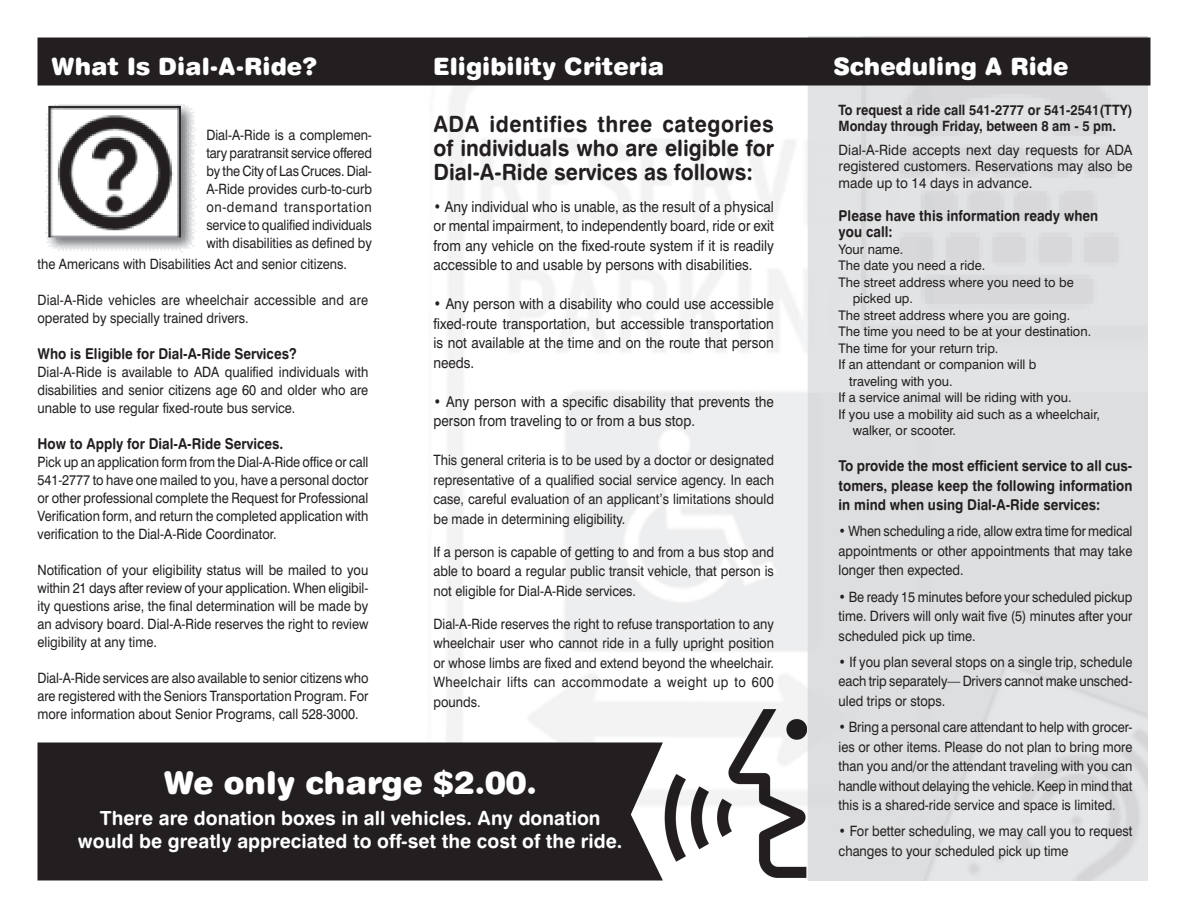
<style>
.page{position:relative;width:1188px;height:918px;background:#fff}
.page>*{position:absolute;margin:0;border:0;box-sizing:border-box;transform-origin:0 0}
.t1{font:31.5px "Swiss 721 BT Black Rounded";color:#fff}
.t2{font:24px "Swiss 721 BT Black Rounded";color:#fff}
.t3{font:22.5px/24px "Swiss 721 BT Bold Rounded";color:#231f20;text-align:justify;scale:.95 1}
.t4{font:19.5px/22.5px "Swiss 721 BT Bold Rounded";color:#fff;text-align:center}
.t5{font:15px/19.5px "Swiss 721 BT";color:#231f20;text-align:justify;scale:.9 1}
.t6{font:15px/19.5px "Swiss 721 BT Bold Rounded";color:#231f20;scale:.9 1}
.t7{font:14.25px/19.5px "Swiss 721 BT";color:#231f20;text-align:justify;scale:.9 1}
.t8{font:14.25px/16.5px "Swiss 721 BT";color:#231f20;text-align:justify;scale:.95 1}
.t9{font:700 14.25px/16.5px "Swiss 721 BT";color:#231f20;scale:.9 1}
.t10{font:13.2px "Swiss 721 BT";color:#231f20}
</style>
<div class="page">
<img style="left:406px;top:36px;width:742px;height:844px">
<div style="left:37px;top:742px;width:627px;height:139px;background:#231f20"></div>
<div style="left:38px;top:38px;width:1112px;height:47px;background:#231f20"></div>
<div style="left:38px;top:38px;width:1112px;height:48px;border:2px solid #231f20"></div>
<img style="left:45px;top:104px;width:151px;height:149px">
<img style="left:664px;top:710px;width:143px;height:168px">
<h2 class="t2" style="left:51px;top:52px;width:268px">What Is Dial-A-Ride?</h2>
<h2 class="t2" style="left:433px;top:52px;width:233px">Eligibility Criteria</h2>
<h2 class="t2" style="left:834px;top:52px;width:236px">Scheduling A Ride</h2>
<p class="t7" style="left:206px;top:126px;width:186px;line-height:18px">Dial-A-Ride is a complemen&shy;tary paratransit service offered by the City of Las Cruces. Dial-A-Ride provides curb-to-curb on-demand transportation service to qualified individuals with disabilities as defined by</p>
<p class="t7" style="left:38px;top:254px;width:345px">the Americans with Disabilities Act and senior citizens.</p>
<p class="t7" style="left:38px;top:291px;width:369px;line-height:18px">Dial-A-Ride vehicles are wheelchair accessible and are operated by specially trained drivers.</p>
<p class="t6" style="left:38px;top:344px;width:289px">Who is Eligible for Dial-A-Ride Services?</p>
<p class="t7" style="left:38px;top:363px;width:369px;line-height:18px">Dial-A-Ride is available to ADA qualified individuals with disabilities and senior citizens age 60 and older who are unable to use regular fixed-route bus service.</p>
<p class="t6" style="left:38px;top:434px;width:275px">How to Apply for Dial-A-Ride Services.</p>
<p class="t7" style="left:38px;top:453px;width:369px;line-height:18px">Pick up an application form from the Dial-A-Ride office or call 541-2777 to have one mailed to you, have a personal doctor or other professional complete the Request for Professional Verification form, and return the completed application with verification to the Dial-A-Ride Coordinator.</p>
<p class="t7" style="left:38px;top:561px;width:369px;line-height:18px">Notification of your eligibility status will be mailed to you within 21 days after review of your application. When eligibil&shy;ity questions arise, the final determination will be made by an advisory board. Dial-A-Ride reserves the right to review eligibility at any time.</p>
<p class="t7" style="left:38px;top:669px;width:369px;line-height:18px">Dial-A-Ride services are also available to senior citizens who are registered with the Seniors Transportation Program. For more information about Senior Programs, call 528-3000.</p>
<h3 class="t3" style="left:434px;top:112px;width:360px">ADA identifies three categories of individuals who are eligible for Dial-A-Ride services as follows:</h3>
<p class="t5" style="left:434px;top:196px;width:380px">• Any individual who is unable, as the result of a physical or mental impairment, to independently board, ride or exit from any vehicle on the fixed-route system if it is readily accessible to and usable by persons with disabilities.</p>
<p class="t5" style="left:434px;top:294px;width:380px">• Any person with a disability who could use accessible fixed-route transportation, but accessible transportation is not available at the time and on the route that person needs.</p>
<p class="t5" style="left:434px;top:391px;width:380px">• Any person with a specific disability that prevents the person from traveling to or from a bus stop.</p>
<p class="t7" style="left:434px;top:450px;width:380px">This general criteria is to be used by a doctor or designated representative of a qualified social service agency. In each case, careful evaluation of an applicant’s limitations should be made in determining eligibility.</p>
<p class="t7" style="left:434px;top:542px;width:380px">If a person is capable of getting to and from a bus stop and able to board a regular public transit vehicle, that person is not eligible for Dial-A-Ride services.</p>
<p class="t7" style="left:434px;top:614px;width:380px">Dial-A-Ride reserves the right to refuse transportation to any wheelchair user who cannot ride in a fully upright position or whose limbs are fixed and extend beyond the wheelchair.<br>Wheelchair lifts can accommodate a weight up to 600 pounds.</p>
<h1 class="t1" style="left:164px;top:763px;width:375px">We only charge $2.00.</h1>
<h3 class="t4" style="left:78px;top:807px;width:546px">There are donation boxes in all vehicles. Any donation would be greatly appreciated to off-set the cost of the ride.</h3>
<p class="t9" style="left:839px;top:101px;width:328px">To request a ride call 541-2777 or 541-2541(TTY)<br>Monday through Friday, between 8 am - 5 pm.</p>
<p class="t8" style="left:839px;top:141px;width:311px">Dial-A-Ride accepts next day requests for ADA registered customers. Reservations may also be made up to 14 days in advance.</p>
<p class="t6" style="left:839px;top:207px;width:290px;line-height:16.5px">Please have this information ready when you call:</p>
<p class="t10" style="left:839px;top:241px;width:66px">Your name.</p>
<p class="t10" style="left:839px;top:257px;width:148px">The date you need a ride.</p>
<p class="t10" style="left:839px;top:274px;width:237px">The street address where you need to be</p>
<p class="t10" style="left:853px;top:290px;width:62px">picked up.</p>
<p class="t10" style="left:839px;top:307px;width:233px">The street address where you are going.</p>
<p class="t10" style="left:839px;top:323px;width:254px">The time you need to be at your destination.</p>
<p class="t10" style="left:839px;top:340px;width:161px">The time for your return trip.</p>
<p class="t10" style="left:839px;top:356px;width:199px">If an attendant or companion will b</p>
<p class="t10" style="left:849px;top:373px;width:105px">traveling with you.</p>
<p class="t10" style="left:839px;top:389px;width:235px">If a service animal will be riding with you.</p>
<p class="t10" style="left:839px;top:406px;width:263px">If you use a mobility aid such as a wheelchair,</p>
<p class="t10" style="left:853px;top:422px;width:105px">walker, or scooter.</p>
<p class="t6" style="left:839px;top:456px;width:328px;text-align:justify">To provide the most efficient service to all cus&shy;tomers, please keep the following information in mind when using Dial-A-Ride services:</p>
<p class="t7" style="left:839px;top:522px;width:328px">• When scheduling a ride, allow extra time for medical appointments or other appointments that may take longer then expected.</p>
<p class="t7" style="left:839px;top:587px;width:328px">• Be ready 15 minutes before your scheduled pickup time. Drivers will only wait five (5) minutes after your scheduled pick up time.</p>
<p class="t7" style="left:839px;top:652px;width:328px">• If you plan several stops on a single trip, schedule each trip separately— Drivers cannot make unsched&shy;uled trips or stops.</p>
<p class="t7" style="left:839px;top:717px;width:328px">• Bring a personal care attendant to help with grocer&shy;ies or other items. Please do not plan to bring more than you and/or the attendant traveling with you can handle without delaying the vehicle. Keep in mind that this is a shared-ride service and space is limited.</p>
<p class="t7" style="left:839px;top:821px;width:328px">• For better scheduling, we may call you to request changes to your scheduled pick up time</p>
</div>
